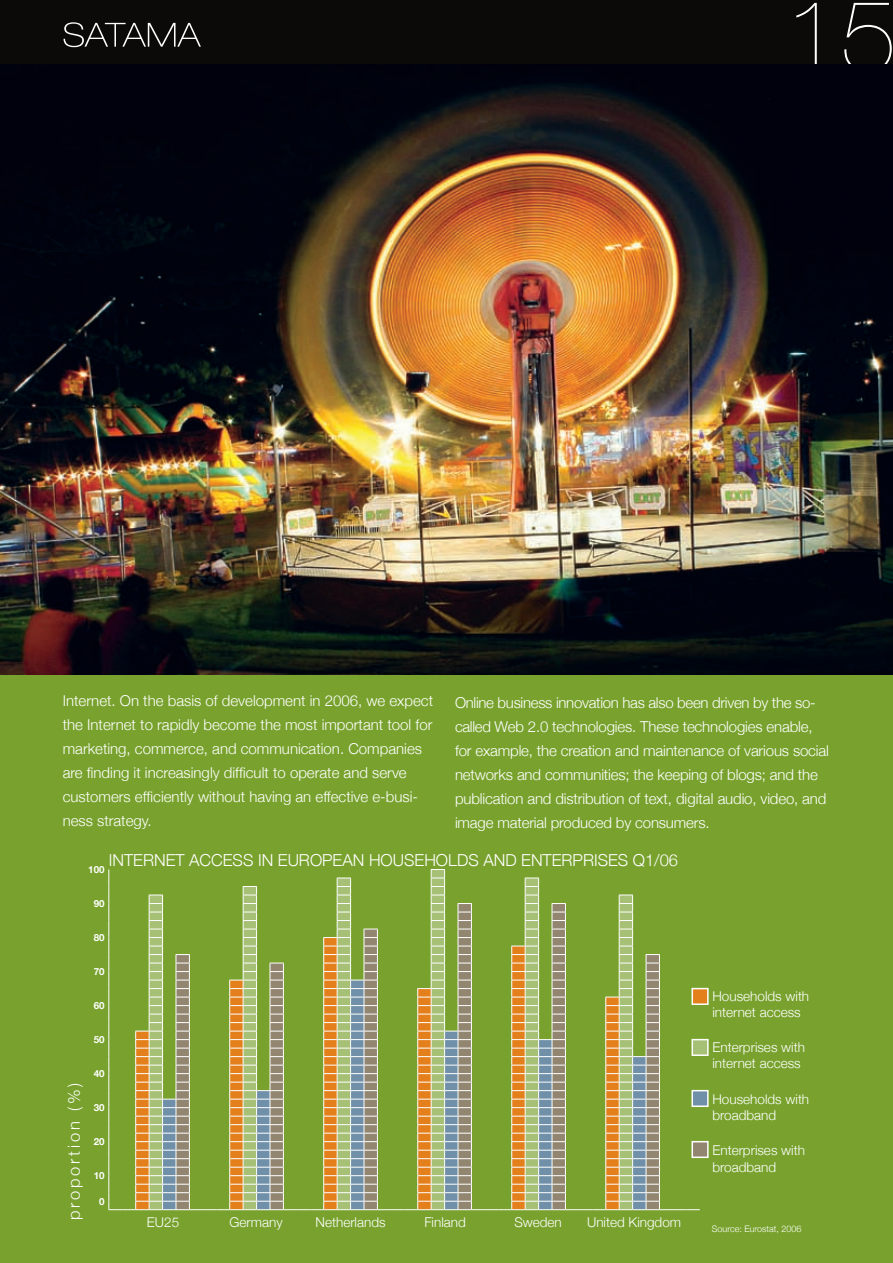
<style>
.page{position:relative;width:893px;height:1263px;background:#fff}
.page>*{position:absolute;margin:0;border:0;box-sizing:border-box;transform-origin:0 0}
.t1{font:200 100.5px "Helvetica Neue";color:#fff}
.t2{font:300 16.5px "Helvetica Neue";color:#fff}
.t3{font:300 16.5px "Helvetica Neue";letter-spacing:.17em;color:#fff}
.t4{font:300 15px/24px "Helvetica Neue";letter-spacing:-.01em;color:#fff}
.t5{font:300 13.5px/16.2px "Helvetica Neue";color:#fff}
.t6{font:700 9.75px "Helvetica Neue";color:#fff}
.t7{font:300 9px "Helvetica Neue";color:#fff}
</style>
<div class="page">
<img style="left:0;top:64px;width:893px;height:611px">
<div style="left:0;top:675px;width:893px;height:588px;background:#78a22d"></div>
<svg style="left:108px;top:869px;width:592px;height:341px"></svg>
<div style="left:692px;top:988px;width:16px;height:16px;background:#e4801b"></div>
<div style="left:691px;top:988px;width:18px;height:17px;border:2px solid #fff"></div>
<div style="left:692px;top:1040px;width:16px;height:15px;background:#a6c076"></div>
<div style="left:691px;top:1039px;width:18px;height:17px;border:2px solid #fff"></div>
<div style="left:692px;top:1091px;width:16px;height:15px;background:#6f90a8"></div>
<div style="left:691px;top:1090px;width:18px;height:17px;border:2px solid #fff"></div>
<div style="left:692px;top:1142px;width:16px;height:15px;background:#938671"></div>
<div style="left:691px;top:1141px;width:18px;height:17px;border:2px solid #fff"></div>
<div style="left:0;top:0;width:893px;height:64px;background:#0c0909"></div>
<svg style="left:64px;top:22px;width:137px;height:25px"></svg>
<h1 class="t1" style="left:785px;top:-22px;width:105px">15</h1>
<p class="t4" style="left:63px;top:689px;width:372px">Internet. On the basis of development in 2006, we expect the Internet to rapidly become the most important tool for marketing, commerce, and communication. Companies are finding it increasingly difficult to operate and serve customers efficiently without having an effective e-busi&shy;ness strategy.</p>
<p class="t4" style="left:455px;top:690px;width:375px">Online business innovation has also been driven by the so&shy;called Web 2.0 technologies. These technologies enable, for example, the creation and maintenance of various social networks and communities; the keeping of blogs; and the publication and distribution of text, digital audio, video, and image material produced by consumers.</p>
<p class="t2" style="left:109px;top:849px;width:571px">INTERNET ACCESS IN EUROPEAN HOUSEHOLDS AND ENTERPRISES Q1/06</p>
<p class="t6" style="left:88px;top:863px;width:18px">100</p>
<p class="t6" style="left:94px;top:897px;width:12px">90</p>
<p class="t6" style="left:94px;top:931px;width:12px">80</p>
<p class="t6" style="left:94px;top:965px;width:12px">70</p>
<p class="t6" style="left:94px;top:999px;width:12px">60</p>
<p class="t6" style="left:94px;top:1033px;width:12px">50</p>
<p class="t6" style="left:94px;top:1067px;width:12px">40</p>
<p class="t6" style="left:94px;top:1101px;width:12px">30</p>
<p class="t6" style="left:94px;top:1135px;width:12px">20</p>
<p class="t6" style="left:94px;top:1170px;width:12px">10</p>
<p class="t6" style="left:99px;top:1195px;width:7px">0</p>
<p class="t3" style="left:64px;top:1220px;width:139px;rotate:-90deg">proportion (%)</p>
<p class="t5" style="left:147px;top:1214px;width:34px">EU25</p>
<p class="t5" style="left:230px;top:1214px;width:55px">Germany</p>
<p class="t5" style="left:316px;top:1214px;width:72px">Netherlands</p>
<p class="t5" style="left:424px;top:1214px;width:43px">Finland</p>
<p class="t5" style="left:514px;top:1214px;width:49px">Sweden</p>
<p class="t5" style="left:587px;top:1214px;width:96px">United Kingdom</p>
<p class="t5" style="left:712px;top:988px;width:98px">Households with internet access</p>
<p class="t5" style="left:712px;top:1038px;width:94px">Enterprises with internet access</p>
<p class="t5" style="left:712px;top:1090px;width:98px">Households with broadband</p>
<p class="t5" style="left:712px;top:1142px;width:94px">Enterprises with broadband</p>
<p class="t7" style="left:712px;top:1223px;width:91px">Source: Eurostat, 2006</p>
</div>
